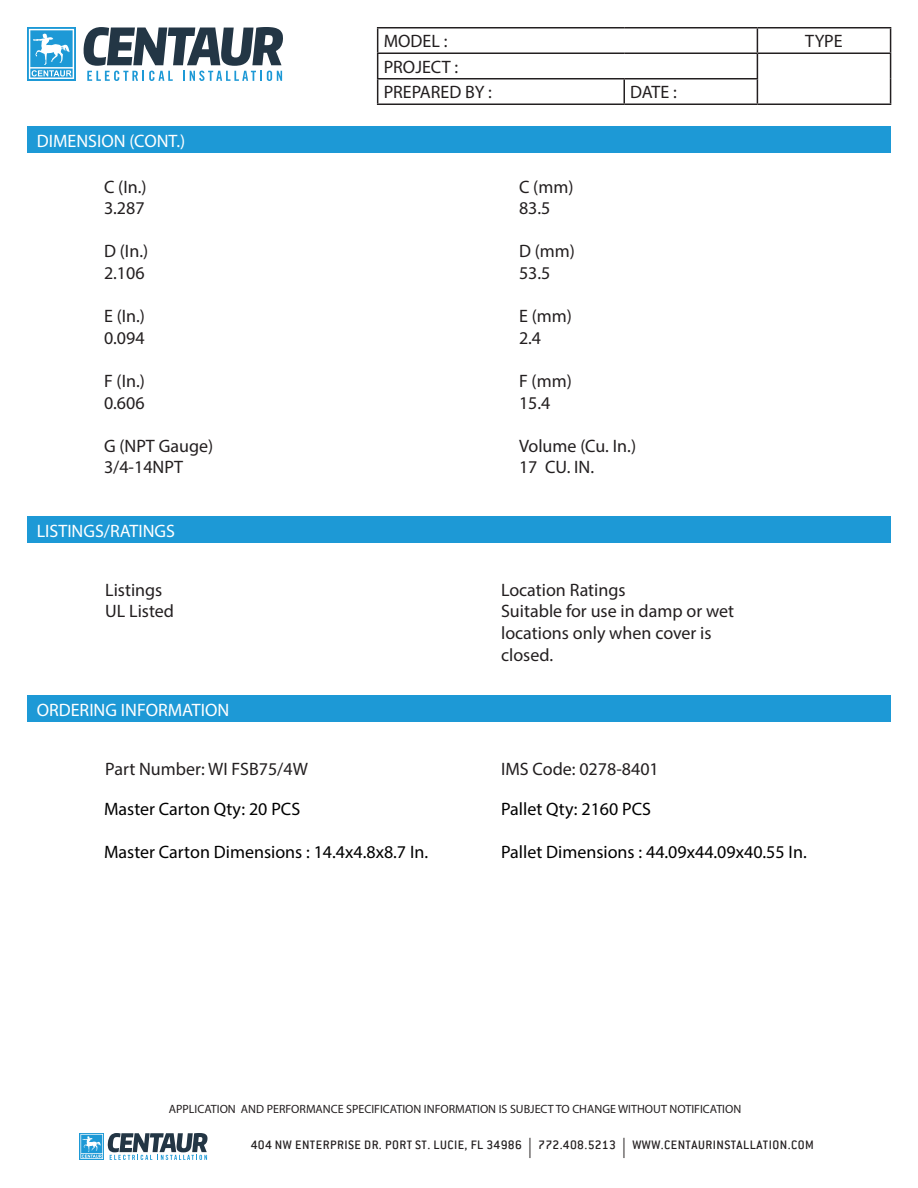
<style>
.page{position:relative;width:918px;height:1188px;background:#fff}
.page>*{position:absolute;margin:0;border:0;box-sizing:border-box;transform-origin:0 0}
.t1{font:18px/21.6px "Myriad Pro";color:#231f20}
.t2{font:18px "Myriad Pro";color:#000}
.t3{font:18px "Myriad Pro";color:#fff}
.t4{font:500 13.5px "Conduit ITC";letter-spacing:.035em;color:#231f20}
.t5{font:12px "Myriad Pro";color:#231f20}
.s1{font-family:"Myriad Pro";font-weight:400;font-size:20.25px}
</style>
<div class="page">
<svg style="left:80px;top:1133px;width:128px;height:27px"></svg>
<hr style="left:377px;top:27px;width:247px;height:1px;background:#231f20">
<hr style="left:624px;top:27px;width:133px;height:1px;background:#231f20">
<hr style="left:757px;top:27px;width:134px;height:1px;background:#231f20">
<hr style="left:377px;top:52px;width:247px;height:2px;background:#231f20">
<hr style="left:624px;top:52px;width:133px;height:2px;background:#231f20">
<hr style="left:757px;top:52px;width:134px;height:2px;background:#231f20">
<hr style="left:377px;top:78px;width:247px;height:2px;background:#231f20">
<svg style="left:377px;top:28px;width:1px;height:76px"></svg>
<hr style="left:624px;top:78px;width:134px;height:2px;background:#231f20">
<hr style="left:623px;top:80px;width:2px;height:24px;background:#231f20">
<svg style="left:757px;top:28px;width:1px;height:76px"></svg>
<svg style="left:890px;top:28px;width:1px;height:76px"></svg>
<hr style="left:377px;top:104px;width:247px;height:1px;background:#231f20">
<hr style="left:624px;top:104px;width:133px;height:1px;background:#231f20">
<hr style="left:757px;top:104px;width:134px;height:1px;background:#231f20">
<div style="left:27px;top:516px;width:864px;height:27px;background:#1d99d6"></div>
<div style="left:27px;top:27px;width:49px;height:54px;background:linear-gradient(to right,#1d99d6,#1d99d6)"></div>
<svg style="left:29px;top:29px;width:45px;height:50px"></svg>
<svg style="left:83px;top:27px;width:200px;height:54px"></svg>
<div style="left:27px;top:126px;width:864px;height:27px;background:#1d99d6"></div>
<div style="left:27px;top:695px;width:864px;height:27px;background:#1d99d6"></div>
<p class="t3" style="left:37px;top:130px;width:150px">DIMENSION (CONT.)</p>
<p class="t1" style="left:104px;top:175px;width:44px">C (In.)<br>3.287</p>
<p class="t1" style="left:104px;top:240px;width:46px">D (In.)<br>2.106</p>
<p class="t1" style="left:104px;top:305px;width:43px">E (In.)<br>0.094</p>
<p class="t1" style="left:104px;top:370px;width:43px">F (In.)<br>0.606</p>
<p class="t1" style="left:104px;top:435px;width:111px">G (NPT Gauge)<br>3/4-14NPT</p>
<p class="t3" style="left:37px;top:520px;width:140px">LISTINGS/RATINGS</p>
<p class="t1" style="left:105px;top:579px;width:70px">Listings<br>UL Listed</p>
<p class="t3" style="left:37px;top:698px;width:194px">ORDERING INFORMATION</p>
<p class="t1" style="left:384px;top:30px;width:65px">MODEL :</p>
<p class="t1" style="left:805px;top:30px;width:39px">TYPE</p>
<p class="t1" style="left:384px;top:54px;width:110px;line-height:25.5px">PROJECT :<br>PREPARED BY :</p>
<p class="t1" style="left:630px;top:81px;width:48px">DATE :</p>
<p class="t1" style="left:519px;top:175px;width:56px">C (mm)<br>83.5</p>
<p class="t1" style="left:519px;top:240px;width:58px">D (mm)<br>53.5</p>
<p class="t1" style="left:519px;top:305px;width:54px">E (mm)<br>2.4</p>
<p class="t1" style="left:519px;top:370px;width:54px">F (mm)<br>15.4</p>
<p class="t1" style="left:519px;top:435px;width:119px">Volume (Cu. In.)<br>17 CU. IN.</p>
<p class="t1" style="left:501px;top:579px;width:234px">Location Ratings<br>Suitable for use in damp or wet locations only when cover is closed.</p>
<p class="t1" style="left:105px;top:757px;width:204px">Part Number: WI FSB75/4W</p>
<p class="t2" style="left:104px;top:798px;width:198px">Master Carton Qty: 20 PCS</p>
<p class="t2" style="left:104px;top:841px;width:326px">Master Carton Dimensions : 14.4x4.8x8.7 In.</p>
<p class="t1" style="left:501px;top:757px;width:159px">IMS Code: 0278-8401</p>
<p class="t2" style="left:501px;top:798px;width:151px">Pallet Qty: 2160 PCS</p>
<p class="t2" style="left:501px;top:841px;width:307px">Pallet Dimensions : 44.09x44.09x40.55 In.</p>
<p class="t5" style="left:169px;top:1101px;width:574px">APPLICATION AND PERFORMANCE SPECIFICATION INFORMATION IS SUBJECT TO CHANGE WITHOUT NOTIFICATION</p>
<p class="t4" style="left:251px;top:1137px;width:565px">404 NW ENTERPRISE DR. PORT ST. LUCIE, FL 34986 <span class="s1">|</span> 772.408.5213 <span class="s1">|</span> WWW.CENTAURINSTALLATION.COM</p>
</div>
